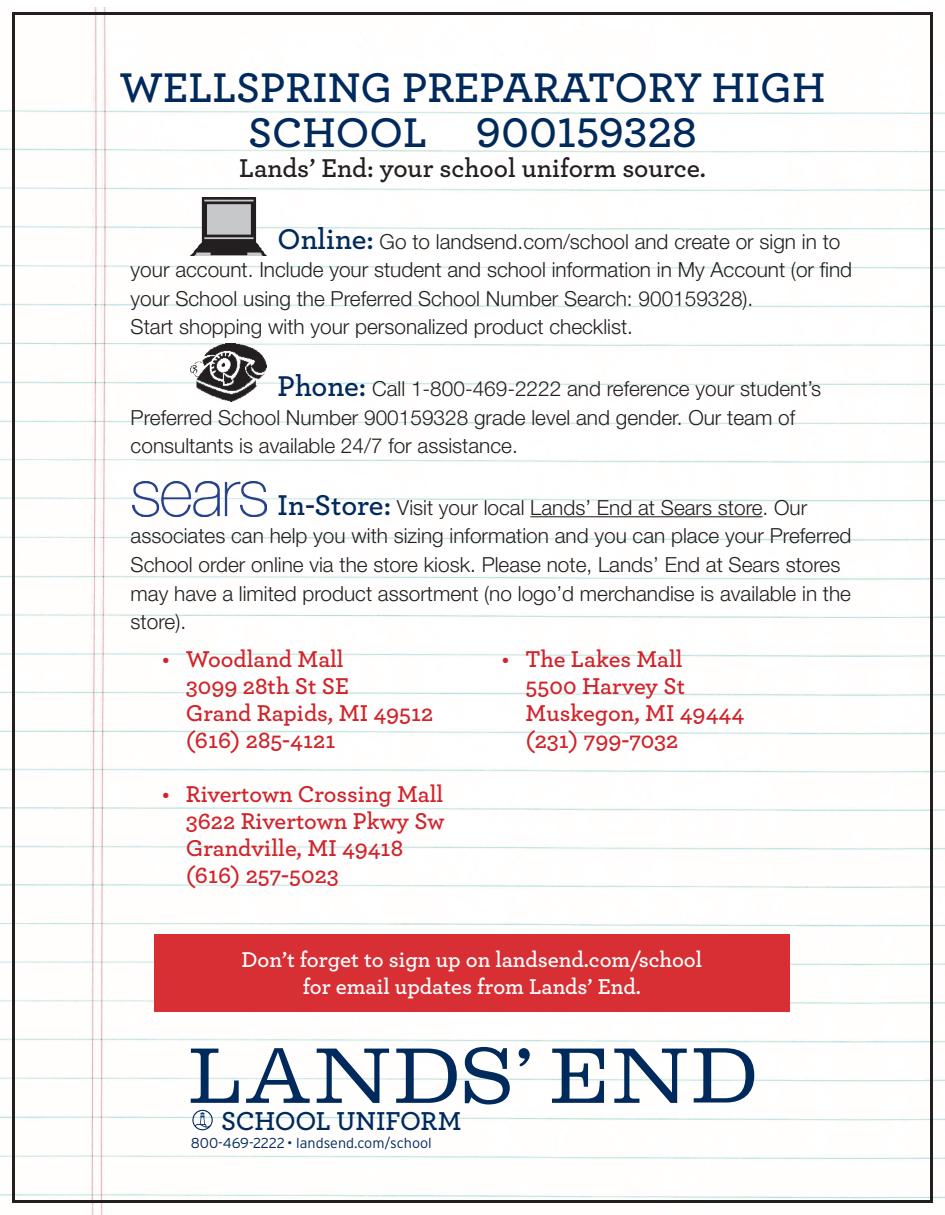
<style>
.page{position:relative;width:945px;height:1215px;background:#fff}
.page>*{position:absolute;margin:0;border:0;box-sizing:border-box;transform-origin:0 0}
.t1{font:600 43.5px/45px "Archer";color:#00295c}
.t2{font:600 27.15px "Archer";letter-spacing:-.02em;color:#00295c}
.t3{font:600 27px "Archer";letter-spacing:-.005em;color:#231f20}
.t4{font:600 24px/27px "Archer";color:#d1232a}
.t5{font:600 22.5px/27px "Archer";color:#fff;text-align:center}
.t6{font:300 20.85px/28.7px "Helvetica Neue LT Std";color:#231f20}
.t7{font:300 14.4px "Interstate";color:#00295c}
.s1{font-family:"Archer";font-weight:600;font-size:30px;color:#00295c}
</style>
<div class="page">
<img style="left:1px;top:8px;width:944px;height:1207px">
<hr style="left:530px;top:516px;width:233px;height:1px;background:#231f20">
<div style="left:154px;top:934px;width:636px;height:77px;background:#d72f34"></div>
<img style="left:133px;top:481px;width:133px;height:35px">
<img style="left:191px;top:344px;width:75px;height:58px">
<img style="left:191px;top:197px;width:75px;height:58px">
<svg style="left:191px;top:1049px;width:48px;height:54px"></svg>
<svg style="left:246px;top:1048px;width:64px;height:55px"></svg>
<svg style="left:465px;top:1047px;width:45px;height:57px"></svg>
<svg style="left:552px;top:1049px;width:52px;height:54px"></svg>
<svg style="left:614px;top:1049px;width:73px;height:54px"></svg>
<svg style="left:694px;top:1048px;width:60px;height:55px"></svg>
<svg style="left:317px;top:1049px;width:72px;height:54px"></svg>
<svg style="left:396px;top:1049px;width:61px;height:54px"></svg>
<svg style="left:519px;top:1048px;width:11px;height:18px"></svg>
<svg style="left:192px;top:1110px;width:21px;height:20px"></svg>
<h1 class="t1" style="left:120px;top:63px;width:93px">Wellspri</h1>
<h1 class="t1" style="left:248px;top:63px;width:524px;text-indent:80px">ng Preparatory High<br>School</h1>
<h1 class="t1" style="left:476px;top:108px;width:223px">900159328</h1>
<p class="t3" style="left:239px;top:148px;width:468px">Lands’ End: your school uniform source.</p>
<p class="t6" style="left:131px;top:226px;width:723px;text-indent:147px"><span class="s1">Online:</span> Go to landsend.com/school and create or sign in to your account. Include your student and school information in My Account (or find your School using the Preferred School Number Search: 900159328).<br>Start shopping with your personalized product checklist.</p>
<p class="t6" style="left:131px;top:374px;width:692px;text-indent:147px"><span class="s1">Phone:</span> Call 1-800-469-2222 and reference your student’s<br>Preferred School Number 900159328 grade level and gender. Our team of consultants is available 24/7 for assistance.</p>
<p class="t6" style="left:131px;top:493px;width:722px;text-indent:147px"><span class="s1">In-Store:</span> Visit your local Lands’ End at Sears store. Our associates can help you with sizing information and you can place your Preferred School order online via the store kiosk. Please note, Lands’ End at Sears stores may have a limited product assortment (no logo’d merchandise is available in the store).</p>
<p class="t4" style="left:186px;top:644px;width:249px;text-indent:-24px">• Woodland Mall<br>3099 28th St SE<br>Grand Rapids, MI 49512 (616) 285-4121</p>
<p class="t4" style="left:186px;top:779px;width:260px;text-indent:-24px">• Rivertown Crossing Mall<br>3622 Rivertown Pkwy Sw<br>Grandville, MI 49418 (616) 257-5023</p>
<p class="t4" style="left:526px;top:644px;width:220px;text-indent:-24px">• The Lakes Mall<br>5500 Harvey St<br>Muskegon, MI 49444 (231) 799-7032</p>
<p class="t5" style="left:241px;top:945px;width:462px">Don’t forget to sign up on landsend.com/school for email updates from Lands’ End.</p>
<h2 class="t2" style="left:221px;top:1100px;width:220px">SCHOOL uniform</h2>
<p class="t7" style="left:191px;top:1134px;width:243px">800-469-2222 • landsend.com/school</p>
</div>
